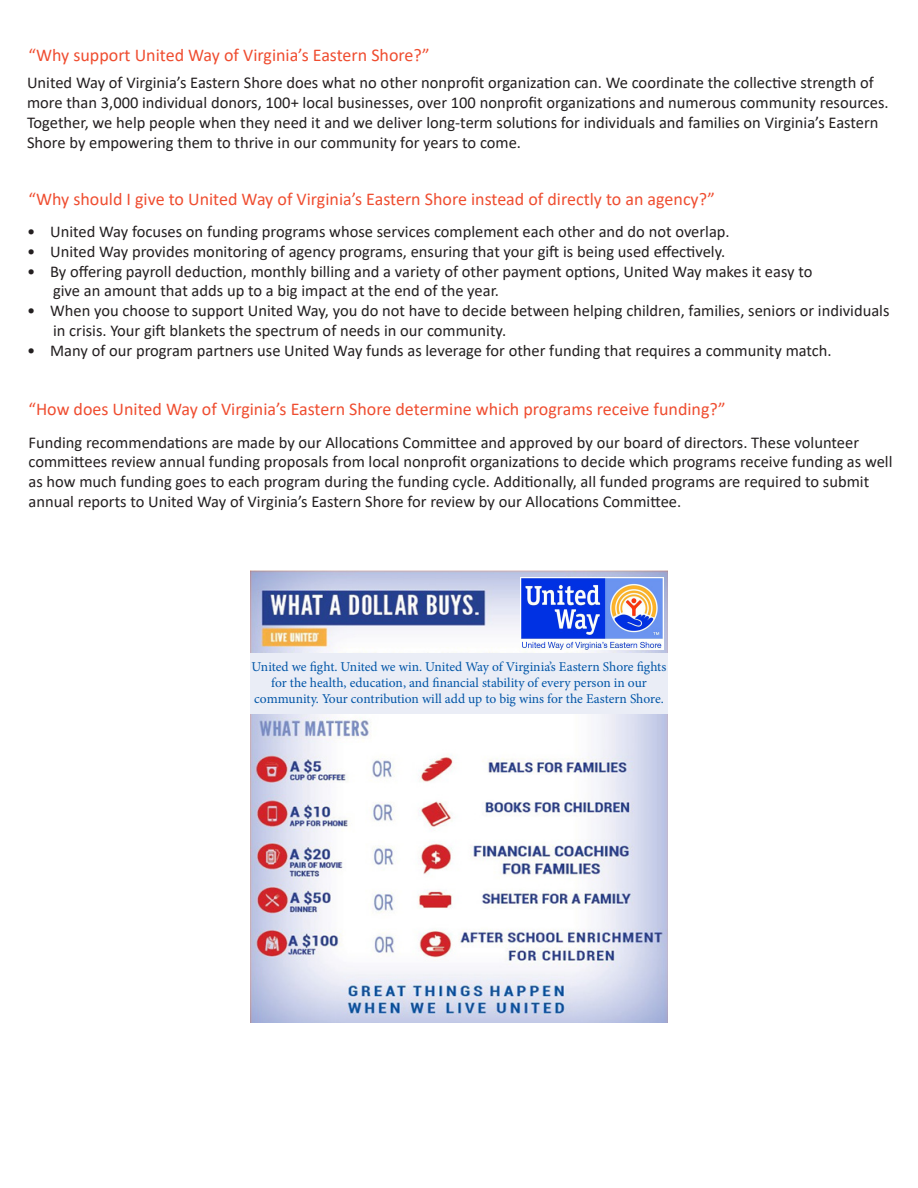
<style>
.page{position:relative;width:918px;height:1188px;background:#fff}
.page>*{position:absolute;margin:0;border:0;box-sizing:border-box;transform-origin:0 0}
.t1{font:18px "Calibri";color:#ef4d30}
.t2{font:16.5px/19.8px "Calibri";color:#231f20}
.t3{font:13.5px/16.2px "Minion Pro";letter-spacing:-.005em;color:#0155a7;text-align:center}
</style>
<div class="page">
<img style="left:250px;top:570px;width:418px;height:452px">
<img style="left:521px;top:578px;width:143px;height:71px">
<div style="left:250px;top:654px;width:418px;height:60px;background:#eaedf6"></div>
<p class="t1" style="left:28px;top:43px;width:403px">“Why support United Way of Virginia’s Eastern Shore?”</p>
<p class="t2" style="left:27px;top:72px;width:863px">United Way of Virginia’s Eastern Shore does what no other nonprofit organization can. We coordinate the collective strength of more than 3,000 individual donors, 100+ local businesses, over 100 nonprofit organizations and numerous community resources.<br>Together, we help people when they need it and we deliver long-term solutions for individuals and families on Virginia’s Eastern Shore by empowering them to thrive in our community for years to come.</p>
<p class="t1" style="left:28px;top:186px;width:688px">“Why should I give to United Way of Virginia’s Eastern Shore instead of directly to an agency?”</p>
<p class="t2" style="left:27px;top:221px;width:704px">• United Way focuses on funding programs whose services complement each other and do not overlap.</p>
<p class="t2" style="left:27px;top:241px;width:700px">• United Way provides monitoring of agency programs, ensuring that your gift is being used effectively.</p>
<p class="t2" style="left:27px;top:261px;width:787px">• By offering payroll deduction, monthly billing and a variety of other payment options, United Way makes it easy to</p>
<p class="t2" style="left:53px;top:281px;width:447px">give an amount that adds up to a big impact at the end of the year.</p>
<p class="t2" style="left:53px;top:300px;width:838px;text-indent:-26px">• When you choose to support United Way, you do not have to decide between helping children, families, seniors or individuals in crisis. Your gift blankets the spectrum of needs in our community.</p>
<p class="t2" style="left:27px;top:340px;width:806px">• Many of our program partners use United Way funds as leverage for other funding that requires a community match.</p>
<p class="t1" style="left:28px;top:397px;width:699px">“How does United Way of Virginia’s Eastern Shore determine which programs receive funding?”</p>
<p class="t2" style="left:29px;top:432px;width:865px">Funding recommendations are made by our Allocations Committee and approved by our board of directors. These volunteer committees review annual funding proposals from local nonprofit organizations to decide which programs receive funding as well as how much funding goes to each program during the funding cycle. Additionally, all funded programs are required to submit</p>
<p class="t2" style="left:29px;top:491px;width:654px">annual reports to United Way of Virginia’s Eastern Shore for review by our Allocations Committee.</p>
<p class="t3" style="left:252px;top:658px;width:416px">United we fight. United we win. United Way of Virginia’s Eastern Shore fights for the health, education, and financial stability of every person in our</p>
<p class="t3" style="left:254px;top:691px;width:411px">community. Your contribution will add up to big wins for the Eastern Shore.</p>
</div>
